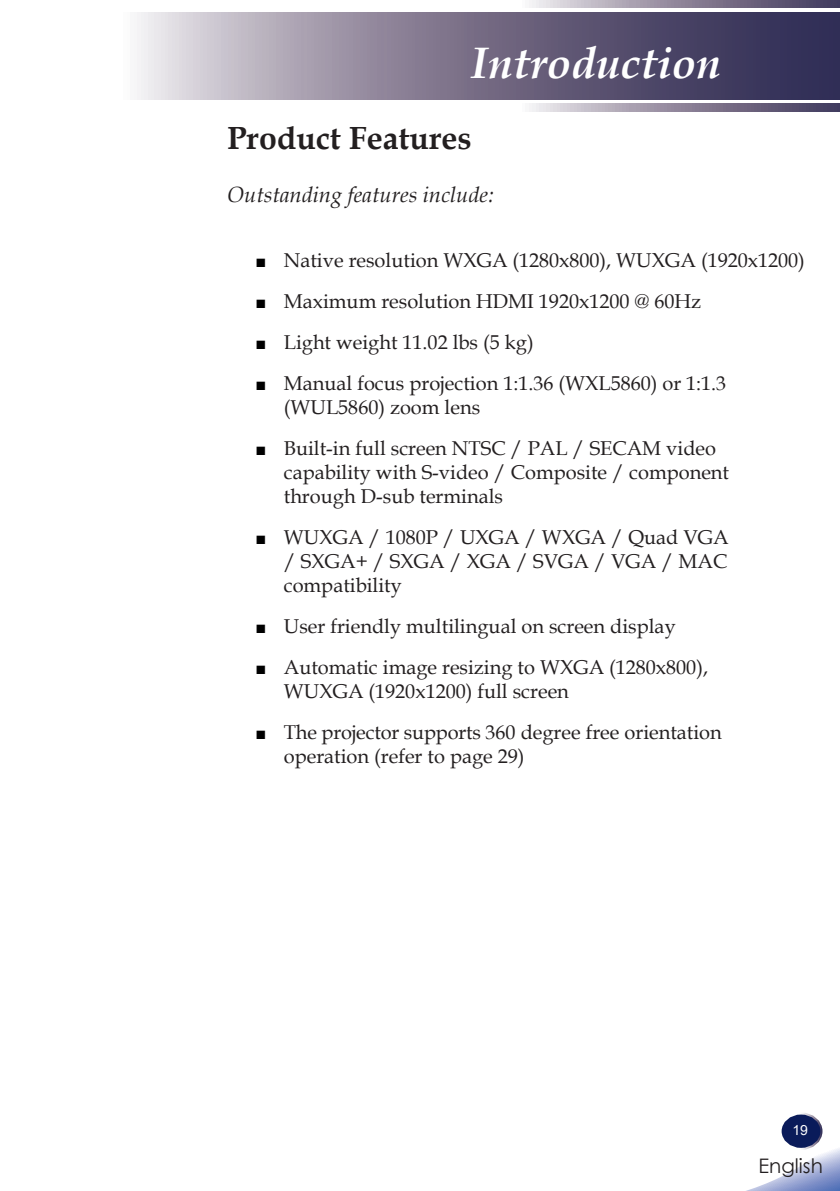
<style>
.page{position:relative;width:840px;height:1191px;background:#fff}
.page>*{position:absolute;margin:0;border:0;box-sizing:border-box;transform-origin:0 0}
.t1{font:italic 700 44px "Book Antiqua";color:#fff}
.次標題_1{font:700 32px "Book Antiqua";color:#231f20}
.t2{font:italic 22px "Book Antiqua";color:#231f20}
.t3{font:20px/24px "Book Antiqua";color:#231f20}
.t4{font:20px "Century Gothic";color:#231f20}
.t5{font:14px "Arial";color:#fff}
.s1{font-size:18px;color:#000}
</style>
<div class="page">
<svg style="left:746px;top:1115px;width:93px;height:76px"></svg>
<div style="left:780px;top:1113px;width:41px;height:35px;background:#0a1b5a;border-radius:50%"></div>
<div style="left:779px;top:1112px;width:43px;height:37px;border:2px solid #fff;border-radius:50%"></div>
<svg style="left:529px;top:104px;width:310px;height:7px;background:#91899d"></svg>
<svg style="left:137px;top:13px;width:702px;height:86px;background:#7c758d"></svg>
<svg style="left:529px;top:0;width:310px;height:7px;background:#91899d"></svg>
<h1 class="t1" style="left:471px;top:32px;width:251px">Introduction</h1>
<p class="次標題_1" style="left:227px;top:117px;width:246px">Product Features</p>
<p class="t2" style="left:227px;top:179px;width:268px">Outstanding features include:</p>
<p class="t3" style="left:255px;top:248px;width:550px"><span class="s1">■</span> Native resolution WXGA (1280x800), WUXGA (1920x1200)</p>
<p class="t3" style="left:255px;top:289px;width:447px"><span class="s1">■</span> Maximum resolution HDMI 1920x1200 @ 60Hz</p>
<p class="t3" style="left:255px;top:330px;width:279px"><span class="s1">■</span> Light weight 11.02 lbs (5 kg)</p>
<p class="t3" style="left:284px;top:371px;width:444px;text-indent:-28px"><span class="s1">■</span> Manual focus projection 1:1.36 (WXL5860) or 1:1.3 (WUL5860) zoom lens</p>
<p class="t3" style="left:284px;top:436px;width:446px;text-indent:-28px"><span class="s1">■</span> Built-in full screen NTSC / PAL / SECAM video capability with S-video / Composite / component through D-sub terminals</p>
<p class="t3" style="left:284px;top:525px;width:446px;text-align:justify;text-indent:-28px"><span class="s1">■</span> WUXGA / 1080P / UXGA / WXGA / Quad VGA / SXGA+ / SXGA / XGA / SVGA / VGA / MAC compatibility</p>
<p class="t3" style="left:255px;top:614px;width:421px"><span class="s1">■</span> User friendly multilingual on screen display</p>
<p class="t3" style="left:284px;top:655px;width:425px;text-indent:-28px"><span class="s1">■</span> Automatic image resizing to WXGA (1280x800),<br>WUXGA (1920x1200) full screen</p>
<p class="t3" style="left:284px;top:720px;width:439px;text-indent:-28px"><span class="s1">■</span> The projector supports 360 degree free orientation operation (refer to page 29)</p>
<p class="t5" style="left:792px;top:1120px;width:17px">19</p>
<p class="t4" style="left:758px;top:1151px;width:66px">English</p>
</div>
